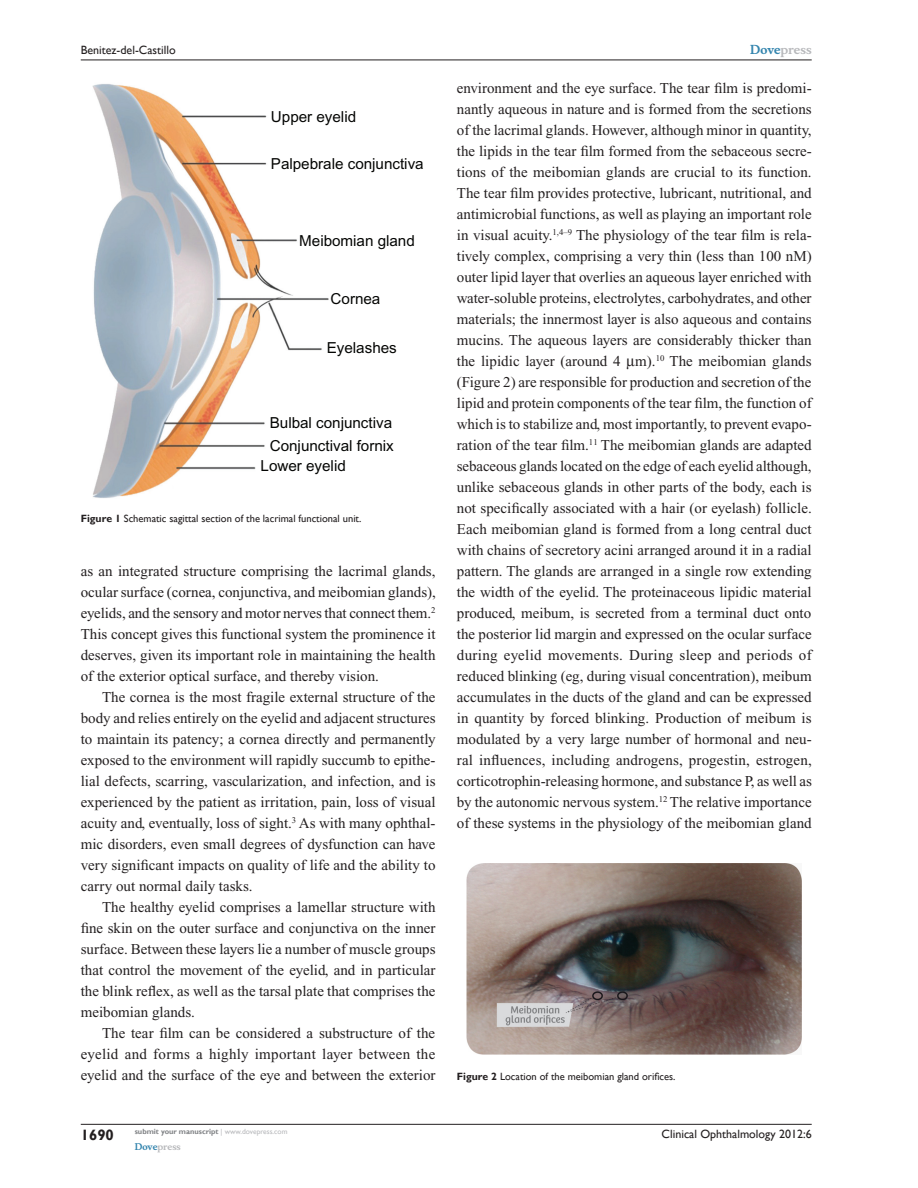
<style>
.page{position:relative;width:918px;height:1188px;background:#fff}
.page>*{position:absolute;margin:0;border:0;box-sizing:border-box;transform-origin:0 0}
.t1{font:15.15px "Arial";color:#040503}
.Tx{font:15px/21px "Times New Roman";color:#231f20;text-align:justify}
.TxF{font:15px/21px "Times New Roman";color:#231f20;text-align:justify}
.RunFolio-V{font:700 15px "Gill Sans";color:#231f20}
.RunF-V{font:12px "Gill Sans";color:#231f20}
.RunH-V{font:12px "Gill Sans";color:#231f20}
.RunH-Brand-V{font:700 12px "Musee";color:#b8b9bc}
.FC{font:10.5px "Gill Sans";color:#231f20}
.RunF-Brand-V{font:700 9px "Musee";color:#b8b9bc}
.RunF-SubmityourMS-V{font:700 7.5px "Gill Sans";color:#808285}
.s1{font-weight:700}
.s2{font-weight:400;color:#b8b9bc}
.s3{color:#3485ae}
</style>
<div class="page">
<img style="left:93px;top:84px;width:236px;height:414px">
<img style="left:467px;top:863px;width:335px;height:191px">
<hr style="left:81px;top:1124px;width:731px;height:1px;background:#231f20">
<hr style="left:81px;top:60px;width:731px;height:1px;background:#231f20">
<p class="RunH-V" style="left:81px;top:43px;width:96px">Benitez-del-Castillo</p>
<p class="t1" style="left:271px;top:108px;width:87px">Upper eyelid</p>
<p class="t1" style="left:271px;top:155px;width:154px">Palpebrale conjunctiva</p>
<p class="t1" style="left:299px;top:232px;width:117px">Meibomian gland</p>
<p class="t1" style="left:331px;top:290px;width:51px">Cornea</p>
<p class="t1" style="left:327px;top:339px;width:72px">Eyelashes</p>
<p class="t1" style="left:270px;top:414px;width:124px">Bulbal conjunctiva</p>
<p class="t1" style="left:261px;top:457px;width:87px">Lower eyelid</p>
<p class="t1" style="left:270px;top:437px;width:126px">Conjunctival fornix</p>
<p class="FC" style="left:81px;top:513px;width:282px"><span class="s1">Figure 1</span> Schematic sagittal section of the lacrimal functional unit.</p>
<p class="TxF" style="left:81px;top:560px;width:357px">as an integrated structure comprising the lacrimal glands, ocular surface (cornea, conjunctiva, and meibomian glands), eyelids, and the sensory and motor nerves that connect them.<sup>2<br></sup>This concept gives this functional system the prominence it deserves, given its important role in maintaining the health of the exterior optical surface, and thereby vision.</p>
<p class="Tx" style="left:81px;top:686px;width:356px;text-indent:21px">The cornea is the most fragile external structure of the body and relies entirely on the eyelid and adjacent structures to maintain its patency; a cornea directly and permanently exposed to the environment will rapidly succumb to epithe&shy;lial defects, scarring, vascularization, and infection, and is experienced by the patient as irritation, pain, loss of visual acuity and, eventually, loss of sight.<sup>3</sup> As with many ophthal&shy;mic disorders, even small degrees of dysfunction can have very significant impacts on quality of life and the ability to carry out normal daily tasks.</p>
<p class="Tx" style="left:81px;top:896px;width:356px;text-indent:21px">The healthy eyelid comprises a lamellar structure with fine skin on the outer surface and conjunctiva on the inner surface. Between these layers lie a number of muscle groups that control the movement of the eyelid, and in particular the blink reflex, as well as the tarsal plate that comprises the meibomian glands.</p>
<p class="Tx" style="left:81px;top:1022px;width:356px;text-indent:21px">The tear film can be considered a substructure of the eyelid and forms a highly important layer between the eyelid and the surface of the eye and between the exterior</p>
<p class="RunFolio-V" style="left:81px;top:1126px;width:35px">1690</p>
<p class="RunF-SubmityourMS-V" style="left:135px;top:1127px;width:154px">submit your manuscript <span class="s2">| www.dovepress.com</span></p>
<p class="RunF-Brand-V" style="left:135px;top:1141px;width:48px"><span class="s3">Dove</span>press</p>
<p class="RunH-Brand-V" style="left:750px;top:43px;width:63px"><span class="s3">Dove</span>press</p>
<p class="Tx" style="left:457px;top:77px;width:357px">environment and the eye surface. The tear film is predomi&shy;nantly aqueous in nature and is formed from the secretions of the lacrimal glands. However, although minor in quantity, the lipids in the tear film formed from the sebaceous secre&shy;tions of the meibomian glands are crucial to its function.<br>The tear film provides protective, lubricant, nutritional, and antimicrobial functions, as well as playing an important role in visual acuity.<sup>1,4–9</sup> The physiology of the tear film is rela&shy;tively complex, comprising a very thin (less than 100 nM) outer lipid layer that overlies an aqueous layer enriched with water-soluble proteins, electrolytes, carbohydrates, and other materials; the innermost layer is also aqueous and contains mucins. The aqueous layers are considerably thicker than the lipidic layer (around 4 m).<sup>10</sup> The meibomian glands (Figure 2) are responsible for production and secretion of the lipid and protein components of the tear film, the function of which is to stabilize and, most importantly, to prevent evapo&shy;ration of the tear film.<sup>11</sup> The meibomian glands are adapted sebaceous glands located on the edge of each eyelid although, unlike sebaceous glands in other parts of the body, each is not specifically associated with a hair (or eyelash) follicle.<br>Each meibomian gland is formed from a long central duct with chains of secretory acini arranged around it in a radial pattern. The glands are arranged in a single row extending the width of the eyelid. The proteinaceous lipidic material produced, meibum, is secreted from a terminal duct onto the posterior lid margin and expressed on the ocular surface during eyelid movements. During sleep and periods of reduced blinking (eg, during visual concentration), meibum accumulates in the ducts of the gland and can be expressed in quantity by forced blinking. Production of meibum is modulated by a very large number of hormonal and neu&shy;ral influences, including androgens, progestin, estrogen, corticotrophin-releasing hormone, and substance P, as well as by the autonomic nervous system.<sup>12</sup> The relative importance of these systems in the physiology of the meibomian gland</p>
<p class="FC" style="left:457px;top:1070px;width:220px"><span class="s1">Figure 2</span> Location of the meibomian gland orifices.</p>
<p class="RunF-V" style="left:662px;top:1127px;width:152px">Clinical Ophthalmology 2012:6</p>
</div>
